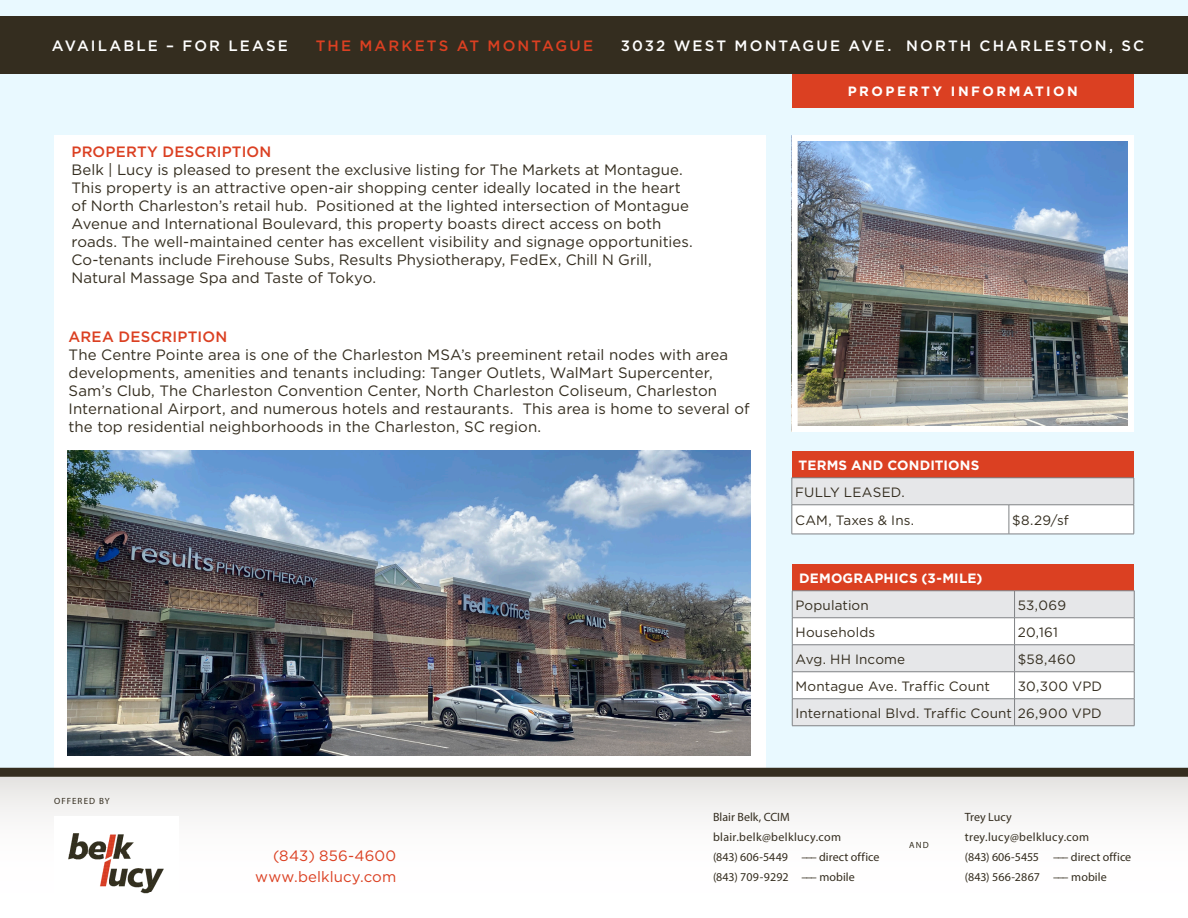
<style>
.page{position:relative;width:1188px;height:918px;background:#fff}
.page>*{position:absolute;margin:0;border:0;box-sizing:border-box;transform-origin:0 0}
.t1{font:15px/18px "Gotham";letter-spacing:.005em;color:#342d1f}
.t2{font:500 15px "Gotham";letter-spacing:.14em;color:#fff}
.Story_Sub-Headline{font:500 15px "Gotham";letter-spacing:.015em;color:#db4022}
.t3{font:15px/21px "Gotham";letter-spacing:.01em;color:#db4022;text-align:right}
.Story_Sub-Headline-2{font:500 15px "Gotham";letter-spacing:.14em;color:#db4022}
.Table_Text_-_descrip{font:13.5px "Gotham";letter-spacing:.015em;color:#342d1f}
.t4{font:700 13.5px "Gotham";letter-spacing:.02em;color:#fff}
.t5{font:700 13.5px "Gotham";letter-spacing:.185em;color:#fff}
.t6{font:12px/20.1px "Myriad Pro";letter-spacing:.01em;color:#342d1f}
.t7{font:9px "Myriad Pro";letter-spacing:.12em;color:#342d1f}
</style>
<div class="page">
<div style="left:0;top:0;width:1188px;height:772px;background:#e9f9ff"></div>
<div style="left:54px;top:135px;width:711px;height:639px;background:#fff"></div>
<img style="left:68px;top:451px;width:683px;height:304px">
<div style="left:792px;top:73px;width:342px;height:35px;background:#db4022"></div>
<div style="left:0;top:17px;width:1188px;height:57px;background:#342d1f"></div>
<div style="left:792px;top:451px;width:342px;height:27px;background:#db4022"></div>
<hr style="left:792px;top:534px;width:217px;height:1px;background:#808285">
<hr style="left:1009px;top:534px;width:125px;height:1px;background:#808285">
<svg style="left:792px;top:478px;width:343px;height:56px;background:#efeff0"></svg>
<hr style="left:1009px;top:478px;width:125px;height:1px;background:#808285">
<hr style="left:792px;top:505px;width:217px;height:1px;background:#808285">
<hr style="left:1009px;top:505px;width:125px;height:1px;background:#808285">
<div style="left:792px;top:564px;width:342px;height:27px;background:#db4022"></div>
<hr style="left:792px;top:726px;width:223px;height:1px;background:#808285">
<hr style="left:1015px;top:726px;width:119px;height:1px;background:#808285">
<svg style="left:792px;top:591px;width:343px;height:135px;background:#eaebec"></svg>
<img style="left:799px;top:142px;width:328px;height:283px">
<div style="left:792px;top:135px;width:342px;height:297px;border:6px solid #fff"></div>
<div style="left:0;top:774px;width:1188px;height:144px;background:linear-gradient(to bottom,#ecebe9,#fff)"></div>
<div style="left:0;top:768px;width:1188px;height:9px;background:#342d1f"></div>
<img style="left:54px;top:816px;width:124px;height:81px">
<p class="t2" style="left:52px;top:36px;width:238px">AVAILABLE – FOR LEASE</p>
<p class="Story_Sub-Headline-2" style="left:316px;top:36px;width:279px">THE MARKETS AT MONTAGUE</p>
<p class="t2" style="left:621px;top:36px;width:525px">3032 WEST MONTAGUE AVE. NORTH CHARLESTON, SC</p>
<p class="Story_Sub-Headline" style="left:72px;top:142px;width:201px">PROPERTY DESCRIPTION</p>
<p class="t1" style="left:72px;top:160px;width:623px">Belk | Lucy is pleased to present the exclusive listing for The Markets at Montague.<br>This property is an attractive open-air shopping center ideally located in the heart of North Charleston’s retail hub. Positioned at the lighted intersection of Montague Avenue and International Boulevard, this property boasts direct access on both roads. The well-maintained center has excellent visibility and signage opportunities.<br>Co-tenants include Firehouse Subs, Results Physiotherapy, FedEx, Chill N Grill, Natural Massage Spa and Taste of Tokyo.</p>
<p class="Story_Sub-Headline" style="left:69px;top:327px;width:160px">AREA DESCRIPTION</p>
<p class="t1" style="left:69px;top:345px;width:682px">The Centre Pointe area is one of the Charleston MSA’s preeminent retail nodes with area developments, amenities and tenants including: Tanger Outlets, WalMart Supercenter, Sam’s Club, The Charleston Convention Center, North Charleston Coliseum, Charleston International Airport, and numerous hotels and restaurants. This area is home to several of the top residential neighborhoods in the Charleston, SC region.</p>
<p class="t7" style="left:54px;top:796px;width:57px">OFFERED BY</p>
<p class="t5" style="left:848px;top:82px;width:232px">PROPERTY INFORMATION</p>
<p class="t4" style="left:799px;top:456px;width:182px">TERMS AND CONDITIONS</p>
<p class="Table_Text_-_descrip" style="left:795px;top:483px;width:111px">FULLY LEASED.</p>
<p class="Table_Text_-_descrip" style="left:795px;top:511px;width:121px">CAM, Taxes &amp; Ins.</p>
<p class="Table_Text_-_descrip" style="left:1012px;top:511px;width:58px">$8.29/sf</p>
<p class="t4" style="left:799px;top:569px;width:185px">DEMOGRAPHICS (3-MILE)</p>
<p class="Table_Text_-_descrip" style="left:795px;top:596px;width:75px">Population</p>
<p class="Table_Text_-_descrip" style="left:1018px;top:596px;width:50px">53,069</p>
<p class="Table_Text_-_descrip" style="left:795px;top:623px;width:81px">Households</p>
<p class="Table_Text_-_descrip" style="left:1018px;top:623px;width:42px">20,161</p>
<p class="Table_Text_-_descrip" style="left:795px;top:650px;width:111px">Avg. HH Income</p>
<p class="Table_Text_-_descrip" style="left:1018px;top:650px;width:60px">$58,460</p>
<p class="Table_Text_-_descrip" style="left:795px;top:677px;width:196px">Montague Ave. Traffic Count</p>
<p class="Table_Text_-_descrip" style="left:1018px;top:677px;width:86px">30,300 VPD</p>
<p class="Table_Text_-_descrip" style="left:795px;top:704px;width:308px">International Blvd. Traffic Count 26,900 VPD</p>
<p class="t3" style="left:255px;top:845px;width:143px">(843) 856-4600 www.belklucy.com</p>
<p class="t6" style="left:713px;top:806px;width:168px">Blair Belk, CCIM blair.belk@belklucy.com<br>(843) 606-5449 ––– direct office (843) 709-9292 ––– mobile</p>
<p class="t7" style="left:909px;top:840px;width:21px">AND</p>
<p class="t6" style="left:965px;top:806px;width:168px">Trey Lucy trey.lucy@belklucy.com<br>(843) 606-5455 ––– direct office (843) 566-2867 ––– mobile</p>
</div>
